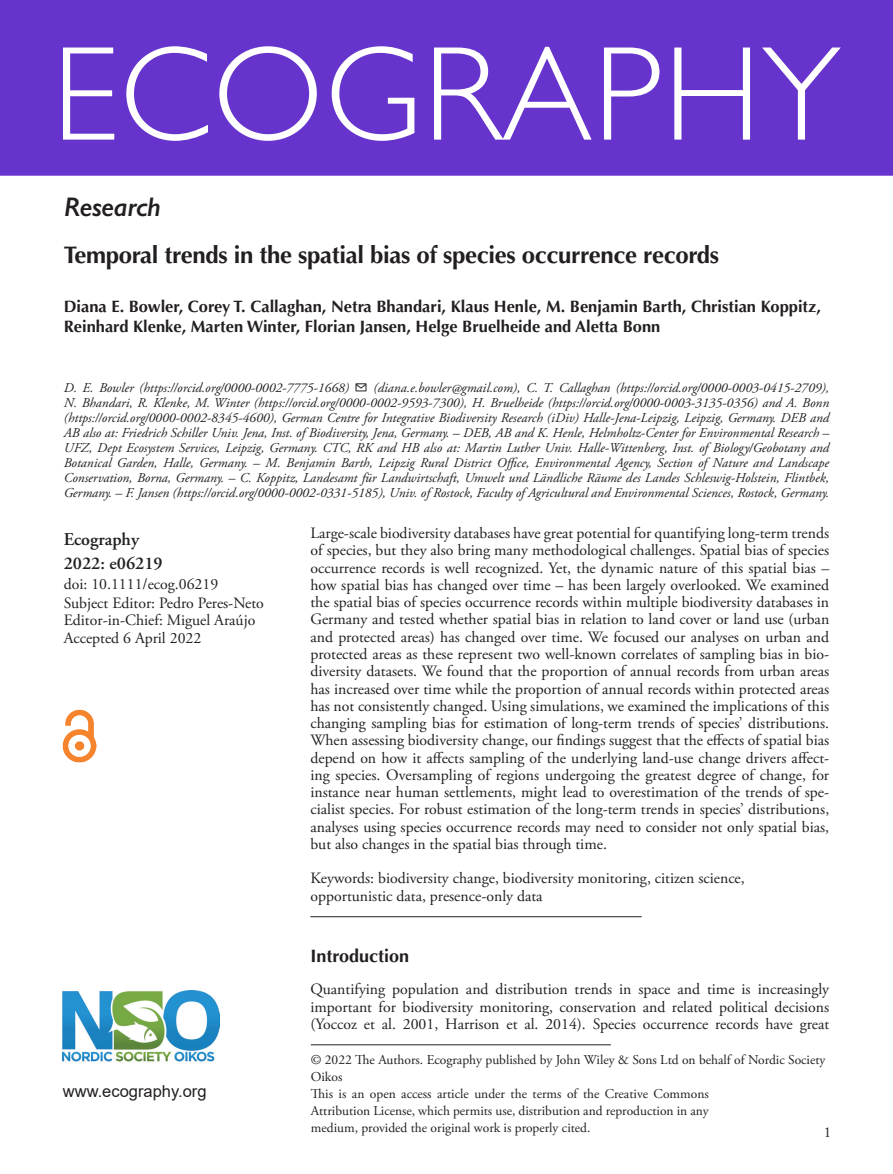
<style>
.page{position:relative;width:893px;height:1174px;background:#fff}
.page>*{position:absolute;margin:0;border:0;box-sizing:border-box;transform-origin:0 0}
.ECOG_Title{font:300 135px "Gill Sans Std";letter-spacing:.01em;color:#fff}
.AT_TYPE{font:italic 600 27px "Gill Sans";letter-spacing:-.015em;color:#231f20}
.CT{font:700 24px "Optima LT Std";letter-spacing:-.015em;color:#231f20}
.Corres{font:600 18px "Adobe Garamond Pro";color:#231f20}
.H1_Rule{font:700 18px "Optima LT Std";color:#231f20}
.AU{font:700 16.5px/19.5px "Optima LT Std";color:#231f20}
.t1{font:16.5px "Arial";color:#231f20}
.ABS_TXT{font:15.75px/17.2px "Adobe Garamond Pro";color:#231f20;text-align:justify}
.TXT_Open{font:15.75px/17.2px "Adobe Garamond Pro";color:#231f20;text-align:justify}
.Keywords{font:15.75px/17.2px "Adobe Garamond Pro";color:#231f20}
.Doi_No{font:15.75px "Adobe Garamond Pro";color:#231f20}
.t2{font:15px "Adobe Garamond Pro";color:#231f20}
.Address{font:italic 13.5px/15px "Adobe Garamond Pro";color:#231f20;text-align:justify}
.FM_Note{font:13.5px/16.8px "Adobe Garamond Pro";color:#231f20}
</style>
<div class="page">
<div style="left:0;top:0;width:893px;height:176px;background:#63c"></div>
<hr style="left:311px;top:1044px;width:300px;height:1px;background:#231f20">
<img style="left:63px;top:990px;width:156px;height:72px">
<img style="left:63px;top:709px;width:34px;height:53px">
<hr style="left:310px;top:916px;width:332px;height:1px;background:#231f20">
<p class="ECOG_Title" style="left:52px;top:18px;width:790px">ECOGRAPHY</p>
<p class="AT_TYPE" style="left:64px;top:191px;width:99px">Research</p>
<p class="CT" style="left:64px;top:241px;width:657px">Temporal trends in the spatial bias of species occurrence records</p>
<p class="AU" style="left:64px;top:297px;width:759px">Diana E. Bowler, Corey T. Callaghan, Netra Bhandari, Klaus Henle, M. Benjamin Barth, Christian Koppitz,<br>Reinhard Klenke, Marten Winter, Florian Jansen, Helge Bruelheide and Aletta Bonn</p>
<p class="Address" style="left:64px;top:380px;width:767px">D. E. Bowler (https://orcid.org/0000-0002-7775-1668) ✉ (diana.e.bowler@gmail.com), C. T. Callaghan (https://orcid.org/0000-0003-0415-2709), N. Bhandari, R. Klenke, M. Winter (https://orcid.org/0000-0002-9593-7300), H. Bruelheide (https://orcid.org/0000-0003-3135-0356) and A. Bonn (https://orcid.org/0000-0002-8345-4600), German Centre for Integrative Biodiversity Research (iDiv) Halle-Jena-Leipzig, Leipzig, Germany. DEB and AB also at: Friedrich Schiller Univ. Jena, Inst. of Biodiversity, Jena, Germany. – DEB, AB and K. Henle, Helmholtz-Center for Environmental Research – UFZ, Dept Ecosystem Services, Leipzig, Germany. CTC, RK and HB also at: Martin Luther Univ. Halle-Wittenberg, Inst. of Biology/Geobotany and Botanical Garden, Halle, Germany. – M. Benjamin Barth, Leipzig Rural District Office, Environmental Agency, Section of Nature and Landscape Conservation, Borna, Germany. – C. Koppitz, Landesamt für Landwirtschaft, Umwelt und Ländliche Räume des Landes Schleswig-Holstein, Flintbek, Germany. – F. Jansen (https://orcid.org/0000-0002-0331-5185), Univ. of Rostock, Faculty of Agricultural and Environmental Sciences, Rostock, Germany.</p>
<p class="Corres" style="left:64px;top:529px;width:77px">Ecography</p>
<p class="Corres" style="left:64px;top:553px;width:100px">2022: e06219</p>
<p class="Doi_No" style="left:64px;top:574px;width:156px">doi: 10.1111/ecog.06219</p>
<p class="ABS_TXT" style="left:64px;top:595px;width:202px">Subject Editor: Pedro Peres-Neto</p>
<p class="ABS_TXT" style="left:64px;top:612px;width:193px">Editor-in-Chief: Miguel Araújo</p>
<p class="ABS_TXT" style="left:64px;top:629px;width:139px">Accepted 6 April 2022</p>
<p class="t1" style="left:63px;top:1079px;width:145px">www.ecography.org</p>
<p class="ABS_TXT" style="left:310px;top:525px;width:520px">Large-scale biodiversity databases have great potential for quantifying long-term trends of species, but they also bring many methodological challenges. Spatial bias of species occurrence records is well recognized. Yet, the dynamic nature of this spatial bias – how spatial bias has changed over time – has been largely overlooked. We examined the spatial bias of species occurrence records within multiple biodiversity databases in Germany and tested whether spatial bias in relation to land cover or land use (urban and protected areas) has changed over time. We focused our analyses on urban and protected areas as these represent two well-known correlates of sampling bias in bio&shy;diversity datasets. We found that the proportion of annual records from urban areas has increased over time while the proportion of annual records within protected areas has not consistently changed. Using simulations, we examined the implications of this changing sampling bias for estimation of long-term trends of species’ distributions.<br>When assessing biodiversity change, our findings suggest that the effects of spatial bias depend on how it affects sampling of the underlying land-use change drivers affect&shy;ing species. Oversampling of regions undergoing the greatest degree of change, for instance near human settlements, might lead to overestimation of the trends of spe&shy;cialist species. For robust estimation of the long-term trends in species’ distributions, analyses using species occurrence records may need to consider not only spatial bias, but also changes in the spatial bias through time.</p>
<p class="Keywords" style="left:310px;top:870px;width:436px">Keywords: biodiversity change, biodiversity monitoring, citizen science, opportunistic data, presence-only data</p>
<p class="H1_Rule" style="left:310px;top:945px;width:100px">Introduction</p>
<p class="TXT_Open" style="left:310px;top:981px;width:520px">Quantifying population and distribution trends in space and time is increasingly important for biodiversity monitoring, conservation and related political decisions (Yoccoz et al. 2001, Harrison et al. 2014). Species occurrence records have great</p>
<p class="FM_Note" style="left:311px;top:1052px;width:516px">© 2022 The Authors. Ecography published by John Wiley &amp; Sons Ltd on behalf of Nordic Society<br>Oikos</p>
<p class="FM_Note" style="left:311px;top:1086px;width:399px;text-align:justify">This is an open access article under the terms of the Creative Commons Attribution License, which permits use, distribution and reproduction in any medium, provided the original work is properly cited.</p>
<p class="t2" style="left:824px;top:1123px;width:9px">1</p>
</div>
